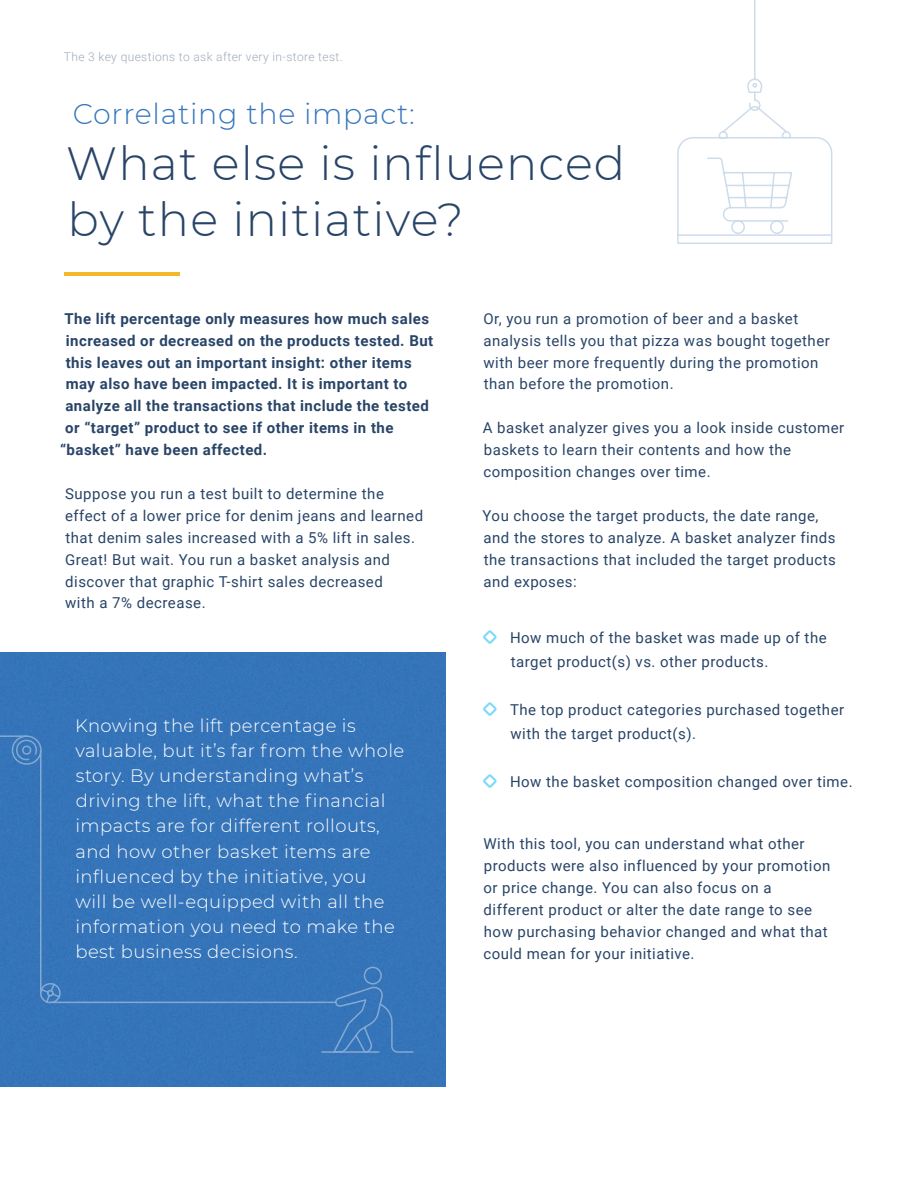
<style>
.page{position:relative;width:918px;height:1188px;background:#fff}
.page>*{position:absolute;margin:0;border:0;box-sizing:border-box;transform-origin:0 0}
.t1{font:300 46.5px/56.2px "Montserrat";letter-spacing:.025em;color:#284467}
.t2{font:300 28.5px "Montserrat";letter-spacing:.025em;color:#3676bb}
.t3{font:300 18px/25.2px "Montserrat";letter-spacing:.025em;color:#fff}
.t4{font:15px/21.9px "Roboto";letter-spacing:.03em;color:#284467}
.t5{font:700 15px "Roboto";letter-spacing:.03em;color:#284467}
.t6{font:300 12px "Roboto";letter-spacing:.03em;color:#9eabba}
</style>
<div class="page">
<div style="left:0;top:652px;width:445px;height:435px;background:#3574b9"></div>
<svg style="left:483px;top:630px;width:14px;height:14px"></svg>
<svg style="left:483px;top:702px;width:14px;height:14px"></svg>
<svg style="left:483px;top:774px;width:14px;height:14px"></svg>
<hr style="left:754px;top:0;width:2px;height:79px;background:#b9cde4">
<svg style="left:677px;top:77px;width:156px;height:167px"></svg>
<svg style="left:9px;top:733px;width:35px;height:33px"></svg>
<div style="left:39px;top:966px;width:375px;height:88px;background:#3574b9"></div>
<hr style="left:40px;top:750px;width:2px;height:242px;background:#b9cde4">
<hr style="left:0;top:735px;width:27px;height:2px;background:#b9cde4">
<hr style="left:65px;top:272px;width:115px;height:4px;background:#f5b828">
<p class="t6" style="left:64px;top:52px;width:280px">The 3 key questions to ask after very in-store test.</p>
<h2 class="t2" style="left:73px;top:102px;width:344px">Correlating the impact:</h2>
<h1 class="t1" style="left:66px;top:139px;width:561px">What else is influenced by the initiative?</h1>
<p class="t5" style="left:64px;top:312px;width:366px">The lift percentage only measures how much sales</p>
<p class="t5" style="left:66px;top:334px;width:369px">increased or decreased on the products tested. But</p>
<p class="t5" style="left:66px;top:356px;width:348px">this leaves out an important insight: other items</p>
<p class="t5" style="left:66px;top:378px;width:343px">may also have been impacted. It is important to</p>
<p class="t5" style="left:65px;top:400px;width:365px">analyze all the transactions that include the tested</p>
<p class="t5" style="left:65px;top:422px;width:330px">or “target” product to see if other items in the</p>
<p class="t5" style="left:60px;top:444px;width:209px">“basket” have been affected.</p>
<p class="t4" style="left:65px;top:483px;width:360px">Suppose you run a test built to determine the effect of a lower price for denim jeans and learned that denim sales increased with a 5% lift in sales.<br>Great! But wait. You run a basket analysis and discover that graphic T-shirt sales decreased<br>with a 7% decrease.</p>
<p class="t3" style="left:75px;top:714px;width:331px">Knowing the lift percentage is valuable, but it’s far from the whole story. By understanding what’s driving the lift, what the financial impacts are for different rollouts, and how other basket items are influenced by the initiative, you<br>will be well-equipped with all the information you need to make the best business decisions.</p>
<p class="t4" style="left:483px;top:308px;width:348px">Or, you run a promotion of beer and a basket analysis tells you that pizza was bought together with beer more frequently during the promotion than before the promotion.</p>
<p class="t4" style="left:483px;top:418px;width:363px">A basket analyzer gives you a look inside customer baskets to learn their contents and how the composition changes over time.</p>
<p class="t4" style="left:483px;top:505px;width:355px">You choose the target products, the date range, and the stores to analyze. A basket analyzer finds the transactions that included the target products and exposes:</p>
<p class="t4" style="left:510px;top:627px;width:318px;line-height:24px">How much of the basket was made up of the target product(s) vs. other products.</p>
<p class="t4" style="left:510px;top:699px;width:336px;line-height:24px">The top product categories purchased together with the target product(s).</p>
<p class="t4" style="left:510px;top:772px;width:344px">How the basket composition changed over time.</p>
<p class="t4" style="left:483px;top:834px;width:348px">With this tool, you can understand what other products were also influenced by your promotion or price change. You can also focus on a different product or alter the date range to see how purchasing behavior changed and what that could mean for your initiative.</p>
</div>
